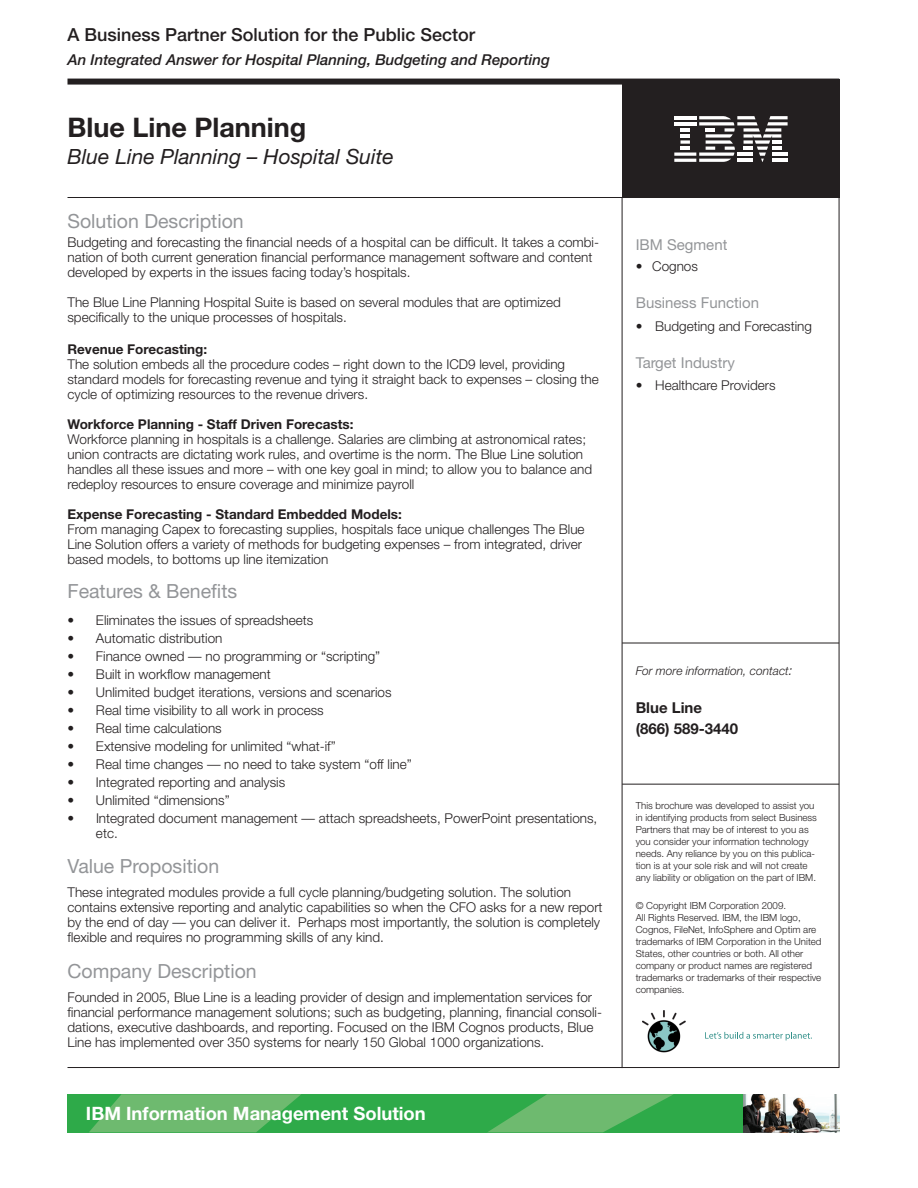
<style>
.page{position:relative;width:918px;height:1188px;background:#fff}
.page>*{position:absolute;margin:0;border:0;box-sizing:border-box;transform-origin:0 0}
.t1{font:700 27px "Helvetica Neue";color:#231f20}
.t2{font:italic 21px "Helvetica Neue";color:#231f20}
.Paragraph_Style_1{font:19.5px "Helvetica Neue LT Std";color:#939598}
.t3{font:700 18.45px "Helvetica Neue LT Std";color:#fff}
.t4{font:500 18px "Helvetica Neue LT Std";color:#231f20}
.t5{font:italic 500 15px "Helvetica Neue";color:#231f20}
.Paragraph_Style_1-2{font:15px "Helvetica Neue LT Std";color:#939598}
.t6{font:700 15px "Helvetica Neue";color:#231f20}
.t7{font:300 13.5px/15px "Helvetica Neue";color:#231f20}
.t8{font:700 13.5px "Helvetica Neue";color:#231f20}
.t9{font:italic 300 12px "Helvetica Neue";color:#231f20}
.Paragraph_Style_1-3{font:300 9.75px/12px "Helvetica Neue";color:#231f20}
.s1{font-size:13.5px}
</style>
<div class="page">
<div style="left:622px;top:79px;width:217px;height:119px;background:#231f20"></div>
<svg style="left:674px;top:116px;width:114px;height:46px"></svg>
<hr style="left:737px;top:159px;width:16px;height:3px;background:#fff">
<hr style="left:674px;top:159px;width:22px;height:3px;background:#fff">
<hr style="left:622px;top:784px;width:217px;height:1px;background:#231f20">
<hr style="left:622px;top:643px;width:217px;height:1px;background:#231f20">
<img style="left:642px;top:1011px;width:44px;height:42px">
<svg style="left:705px;top:1032px;width:107px;height:8px"></svg>
<div style="left:68px;top:1094px;width:676px;height:38px;background:#2eaa49"></div>
<svg style="left:89px;top:1094px;width:212px;height:38px"></svg>
<svg style="left:488px;top:1094px;width:185px;height:38px"></svg>
<img style="left:743px;top:1094px;width:96px;height:38px">
<div style="left:68px;top:79px;width:771px;height:6px;background:#231f20"></div>
<hr style="left:68px;top:197px;width:771px;height:1px;background:#231f20">
<hr style="left:68px;top:1067px;width:771px;height:1px;background:#231f20">
<hr style="left:622px;top:198px;width:1px;height:870px;background:#231f20">
<hr style="left:839px;top:198px;width:1px;height:870px;background:#231f20">
<p class="t4" style="left:68px;top:24px;width:409px">A Business Partner Solution for the Public Sector</p>
<p class="t5" style="left:68px;top:51px;width:484px">An Integrated Answer for Hospital Planning, Budgeting and Reporting</p>
<p class="t1" style="left:68px;top:110px;width:240px">Blue Line Planning</p>
<p class="t2" style="left:68px;top:144px;width:328px">Blue Line Planning – Hospital Suite</p>
<p class="Paragraph_Style_1" style="left:68px;top:209px;width:178px">Solution Description</p>
<p class="t7" style="left:68px;top:235px;width:533px">Budgeting and forecasting the financial needs of a hospital can be difficult. It takes a combi&shy;nation of both current generation financial performance management software and content developed by experts in the issues facing today’s hospitals.</p>
<p class="t7" style="left:68px;top:295px;width:495px">The Blue Line Planning Hospital Suite is based on several modules that are optimized specifically to the unique processes of hospitals.</p>
<p class="t8" style="left:68px;top:341px;width:141px">Revenue Forecasting:</p>
<p class="t7" style="left:68px;top:356px;width:533px">The solution embeds all the procedure codes – right down to the ICD9 level, providing standard models for forecasting revenue and tying it straight back to expenses – closing the cycle of optimizing resources to the revenue drivers.</p>
<p class="t8" style="left:68px;top:416px;width:288px">Workforce Planning - Staff Driven Forecasts:</p>
<p class="t7" style="left:68px;top:431px;width:526px">Workforce planning in hospitals is a challenge. Salaries are climbing at astronomical rates; union contracts are dictating work rules, and overtime is the norm. The Blue Line solution handles all these issues and more – with one key goal in mind; to allow you to balance and redeploy resources to ensure coverage and minimize payroll</p>
<p class="t8" style="left:68px;top:506px;width:336px">Expense Forecasting - Standard Embedded Models:</p>
<p class="t7" style="left:68px;top:521px;width:519px">From managing Capex to forecasting supplies, hospitals face unique challenges The Blue<br>Line Solution offers a variety of methods for budgeting expenses – from integrated, driver based models, to bottoms up line itemization</p>
<p class="Paragraph_Style_1" style="left:68px;top:580px;width:171px">Features &amp; Benefits</p>
<p class="t7" style="left:68px;top:613px;width:247px">• Eliminates the issues of spreadsheets</p>
<p class="t7" style="left:68px;top:631px;width:156px">• Automatic distribution</p>
<p class="t7" style="left:68px;top:649px;width:314px">• Finance owned — no programming or “scripting”</p>
<p class="t7" style="left:68px;top:667px;width:205px">• Built in workflow management</p>
<p class="t7" style="left:68px;top:685px;width:326px">• Unlimited budget iterations, versions and scenarios</p>
<p class="t7" style="left:68px;top:703px;width:258px">• Real time visibility to all work in process</p>
<p class="t7" style="left:68px;top:721px;width:156px">• Real time calculations</p>
<p class="t7" style="left:68px;top:739px;width:270px">• Extensive modeling for unlimited “what-if”</p>
<p class="t7" style="left:68px;top:757px;width:346px">• Real time changes — no need to take system “off line”</p>
<p class="t7" style="left:68px;top:775px;width:219px">• Integrated reporting and analysis</p>
<p class="t7" style="left:68px;top:793px;width:164px">• Unlimited “dimensions”</p>
<p class="t7" style="left:96px;top:811px;width:503px;text-indent:-28px">• Integrated document management — attach spreadsheets, PowerPoint presentations, etc.</p>
<p class="Paragraph_Style_1" style="left:68px;top:854px;width:153px">Value Proposition</p>
<p class="t7" style="left:68px;top:884px;width:537px">These integrated modules provide a full cycle planning/budgeting solution. The solution contains extensive reporting and analytic capabilities so when the CFO asks for a new report by the end of day — you can deliver it. Perhaps most importantly, the solution is completely flexible and requires no programming skills of any kind.</p>
<p class="Paragraph_Style_1" style="left:68px;top:959px;width:191px">Company Description</p>
<p class="t7" style="left:68px;top:989px;width:536px">Founded in 2005, Blue Line is a leading provider of design and implementation services for financial performance management solutions; such as budgeting, planning, financial consoli&shy;dations, executive dashboards, and reporting. Focused on the IBM Cognos products, Blue Line has implemented over 350 systems for nearly 150 Global 1000 organizations.</p>
<p class="t3" style="left:86px;top:1102px;width:341px">IBM Information Management Solution</p>
<p class="Paragraph_Style_1-2" style="left:636px;top:236px;width:93px">IBM Segment</p>
<p class="t7" style="left:636px;top:258px;width:64px">• Cognos</p>
<p class="Paragraph_Style_1-2" style="left:636px;top:294px;width:125px">Business Function</p>
<p class="t7" style="left:636px;top:318px;width:178px">• Budgeting and Forecasting</p>
<p class="Paragraph_Style_1-2" style="left:636px;top:354px;width:101px">Target Industry</p>
<p class="t7" style="left:636px;top:378px;width:141px">• Healthcare Providers</p>
<p class="t9" style="left:636px;top:664px;width:158px">For more information, contact<span class="s1">:</span></p>
<p class="t6" style="left:636px;top:698px;width:68px">Blue Line</p>
<p class="t6" style="left:636px;top:719px;width:104px">(866) 589-3440</p>
<p class="Paragraph_Style_1-3" style="left:636px;top:799px;width:183px">This brochure was developed to assist you in identifying products from select Business Partners that may be of interest to you as you consider your information technology</p>
<p class="Paragraph_Style_1-3" style="left:636px;top:847px;width:182px">needs. Any reliance by you on this publica&shy;tion is at your sole risk and will not create any liability or obligation on the part of IBM.</p>
<p class="Paragraph_Style_1-3" style="left:636px;top:899px;width:187px">© Copyright IBM Corporation 2009.<br>All Rights Reserved. IBM, the IBM logo, Cognos, FileNet, InfoSphere and Optim are trademarks of IBM Corporation in the United States, other countries or both. All other company or product names are registered trademarks or trademarks of their respective companies.</p>
</div>
